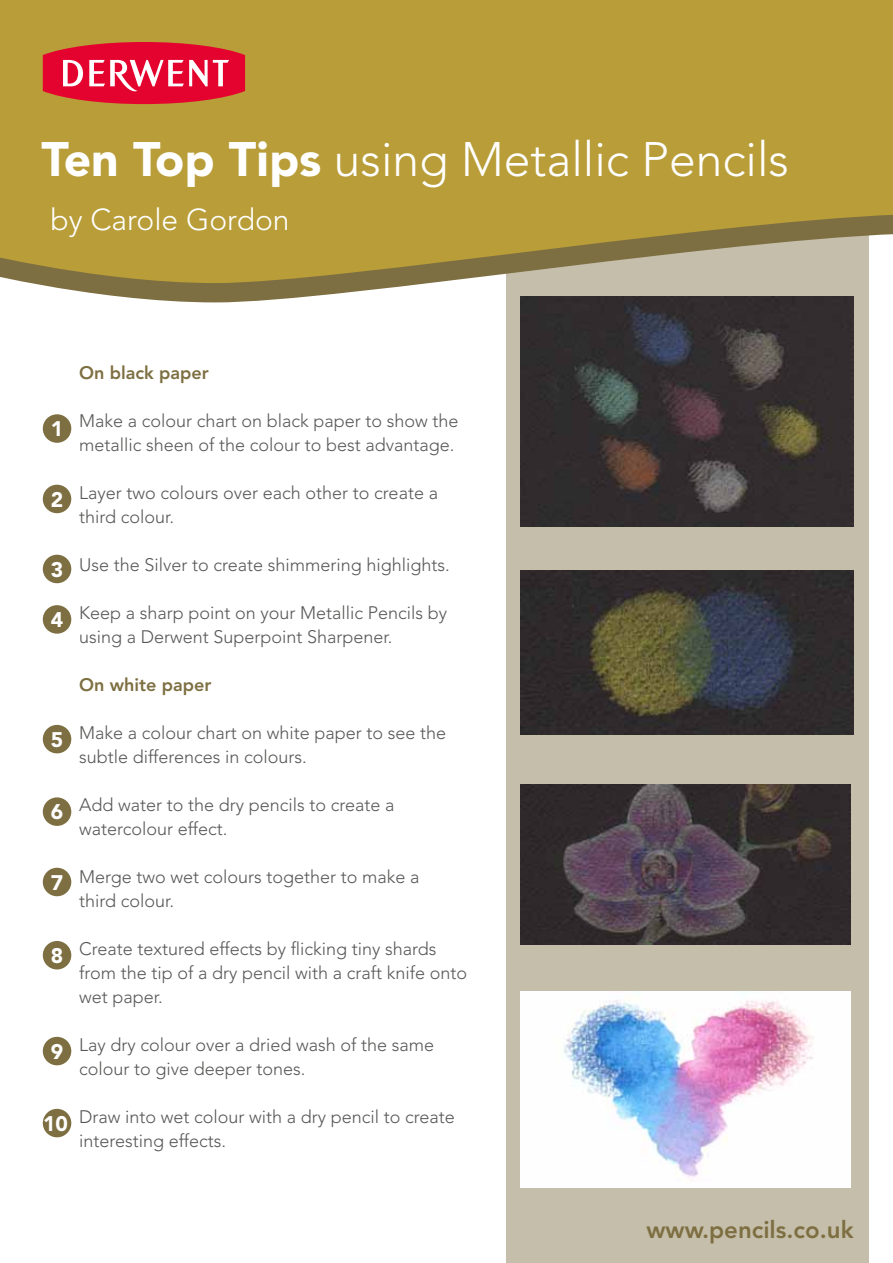
<style>
.page{position:relative;width:893px;height:1263px;background:#fff}
.page>*{position:absolute;margin:0;border:0;box-sizing:border-box;transform-origin:0 0}
.t1{font:300 48px "Avenir LT Std";color:#fff}
.t2{font:300 30px "Avenir LT Std";color:#fff}
.t3{font:800 24px "Avenir LT Std";color:#7e6f42}
.t4{font:900 21px "Avenir LT Std";color:#fff}
.t5{font:300 18px/24px "Avenir LT Std";color:#575756}
.t6{font:800 18px "Avenir LT Std";color:#7e6f42}
.s1{font-weight:900}
</style>
<div class="page">
<div style="left:506px;top:207px;width:363px;height:1056px;background:#c5beaa"></div>
<div style="left:43px;top:414px;width:28px;height:29px;background:#7e6f42;border-radius:50%"></div>
<svg style="left:31px;top:283px;width:823px;height:19px"></svg>
<svg style="left:0;top:0;width:893px;height:283px;fill:#b89d38"></svg>
<svg style="left:43px;top:42px;width:202px;height:62px"></svg>
<div style="left:43px;top:485px;width:28px;height:28px;background:#7e6f42;border-radius:50%"></div>
<div style="left:43px;top:555px;width:28px;height:28px;background:#7e6f42;border-radius:50%"></div>
<div style="left:43px;top:605px;width:28px;height:29px;background:#7e6f42;border-radius:50%"></div>
<div style="left:43px;top:725px;width:28px;height:28px;background:#7e6f42;border-radius:50%"></div>
<div style="left:43px;top:797px;width:28px;height:29px;background:#7e6f42;border-radius:50%"></div>
<div style="left:43px;top:868px;width:28px;height:28px;background:#7e6f42;border-radius:50%"></div>
<div style="left:43px;top:941px;width:28px;height:28px;background:#7e6f42;border-radius:50%"></div>
<div style="left:43px;top:1037px;width:28px;height:28px;background:#7e6f42;border-radius:50%"></div>
<div style="left:43px;top:1109px;width:28px;height:28px;background:#7e6f42;border-radius:50%"></div>
<img style="left:521px;top:297px;width:332px;height:230px">
<img style="left:521px;top:571px;width:332px;height:163px">
<img style="left:521px;top:784px;width:329px;height:160px">
<img style="left:521px;top:991px;width:329px;height:196px">
<h1 class="t1" style="left:41px;top:131px;width:749px"><span class="s1">Ten Top Tips</span> using Metallic Pencils</h1>
<h2 class="t2" style="left:50px;top:202px;width:241px">by Carole Gordon</h2>
<p class="t4" style="left:51px;top:416px;width:14px">1</p>
<p class="t4" style="left:51px;top:487px;width:14px">2</p>
<p class="t4" style="left:51px;top:557px;width:14px">3</p>
<p class="t4" style="left:51px;top:607px;width:14px">4</p>
<p class="t4" style="left:51px;top:727px;width:14px">5</p>
<p class="t4" style="left:51px;top:799px;width:14px">6</p>
<p class="t4" style="left:51px;top:870px;width:14px">7</p>
<p class="t4" style="left:51px;top:943px;width:14px">8</p>
<p class="t4" style="left:51px;top:1039px;width:14px">9</p>
<p class="t4" style="left:43px;top:1111px;width:26px">10</p>
<p class="t6" style="left:79px;top:362px;width:131px">On black paper</p>
<p class="t5" style="left:79px;top:409px;width:381px">Make a colour chart on black paper to show the metallic sheen of the colour to best advantage.</p>
<p class="t5" style="left:79px;top:481px;width:360px">Layer two colours over each other to create a third colour.</p>
<p class="t5" style="left:79px;top:553px;width:372px">Use the Silver to create shimmering highlights.</p>
<p class="t5" style="left:79px;top:601px;width:370px">Keep a sharp point on your Metallic Pencils by using a Derwent Superpoint Sharpener.</p>
<p class="t6" style="left:79px;top:674px;width:134px">On white paper</p>
<p class="t5" style="left:79px;top:721px;width:369px">Make a colour chart on white paper to see the subtle differences in colours.</p>
<p class="t5" style="left:79px;top:793px;width:317px">Add water to the dry pencils to create a watercolour effect.</p>
<p class="t5" style="left:79px;top:865px;width:342px">Merge two wet colours together to make a third colour.</p>
<p class="t5" style="left:79px;top:937px;width:390px">Create textured effects by flicking tiny shards from the tip of a dry pencil with a craft knife onto wet paper.</p>
<p class="t5" style="left:79px;top:1033px;width:357px">Lay dry colour over a dried wash of the same colour to give deeper tones.</p>
<p class="t5" style="left:79px;top:1105px;width:377px">Draw into wet colour with a dry pencil to create interesting effects.</p>
<h3 class="t3" style="left:646px;top:1215px;width:209px">www.pencils.co.uk</h3>
</div>
